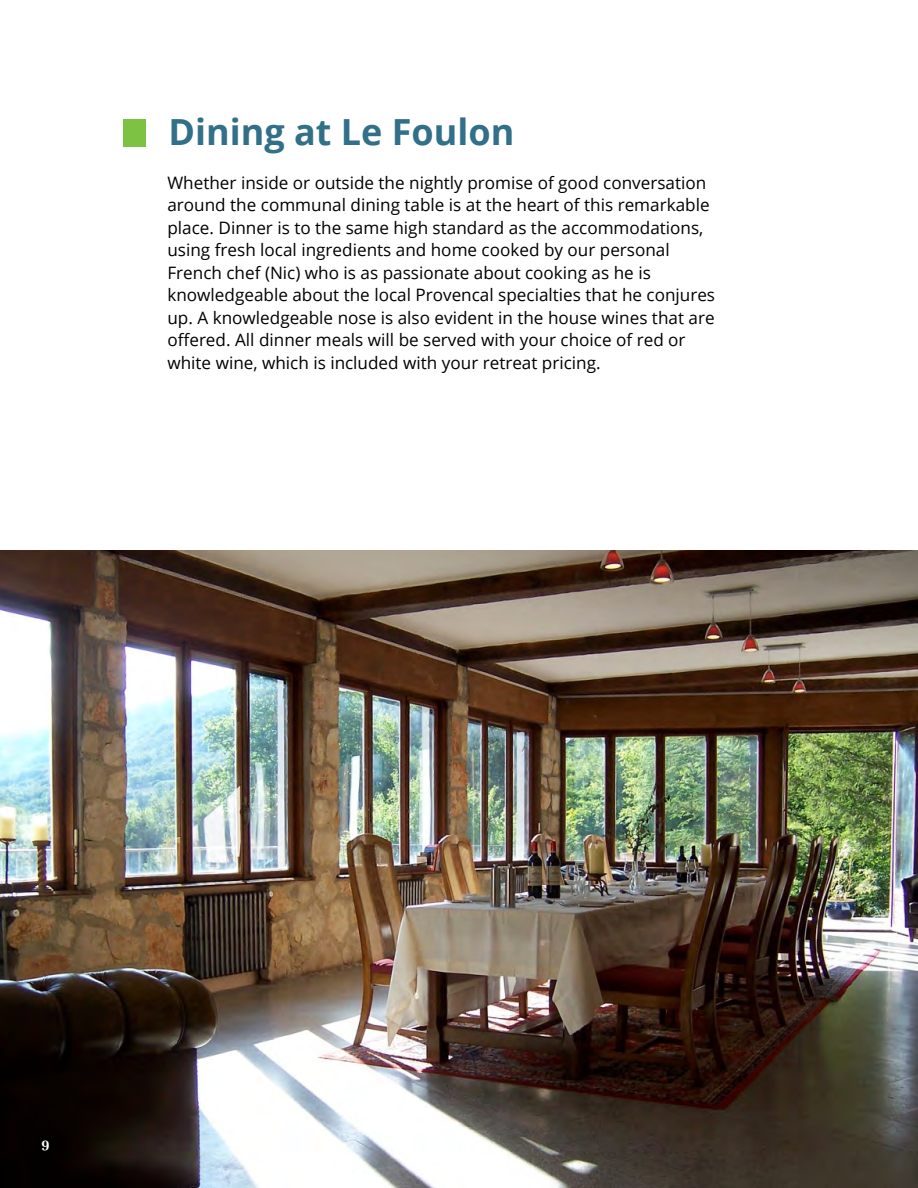
<style>
.page{position:relative;width:918px;height:1188px;background:#fff}
.page>*{position:absolute;margin:0;border:0;box-sizing:border-box;transform-origin:0 0}
.t1{font:700 36px "Open Sans";color:#326f88}
.t2{font:17.1px/22.5px "Open Sans";color:#000}
.t3{font:700 15px "Questa";color:#fff}
</style>
<div class="page">
<div style="left:124px;top:119px;width:22px;height:28px;background:#7dc242"></div>
<img style="left:0;top:551px;width:918px;height:637px">
<h1 class="t1" style="left:168px;top:107px;width:347px">Dining at Le Foulon</h1>
<p class="t2" style="left:167px;top:171px;width:549px">Whether inside or outside the nightly promise of good conversation around the communal dining table is at the heart of this remarkable place. Dinner is to the same high standard as the accommodations, using fresh local ingredients and home cooked by our personal French chef (Nic) who is as passionate about cooking as he is knowledgeable about the local Provencal specialties that he conjures up. A knowledgeable nose is also evident in the house wines that are offered. All dinner meals will be served with your choice of red or white wine, which is included with your retreat pricing.</p>
<p class="t3" style="left:42px;top:1134px;width:10px">9</p>
</div>
